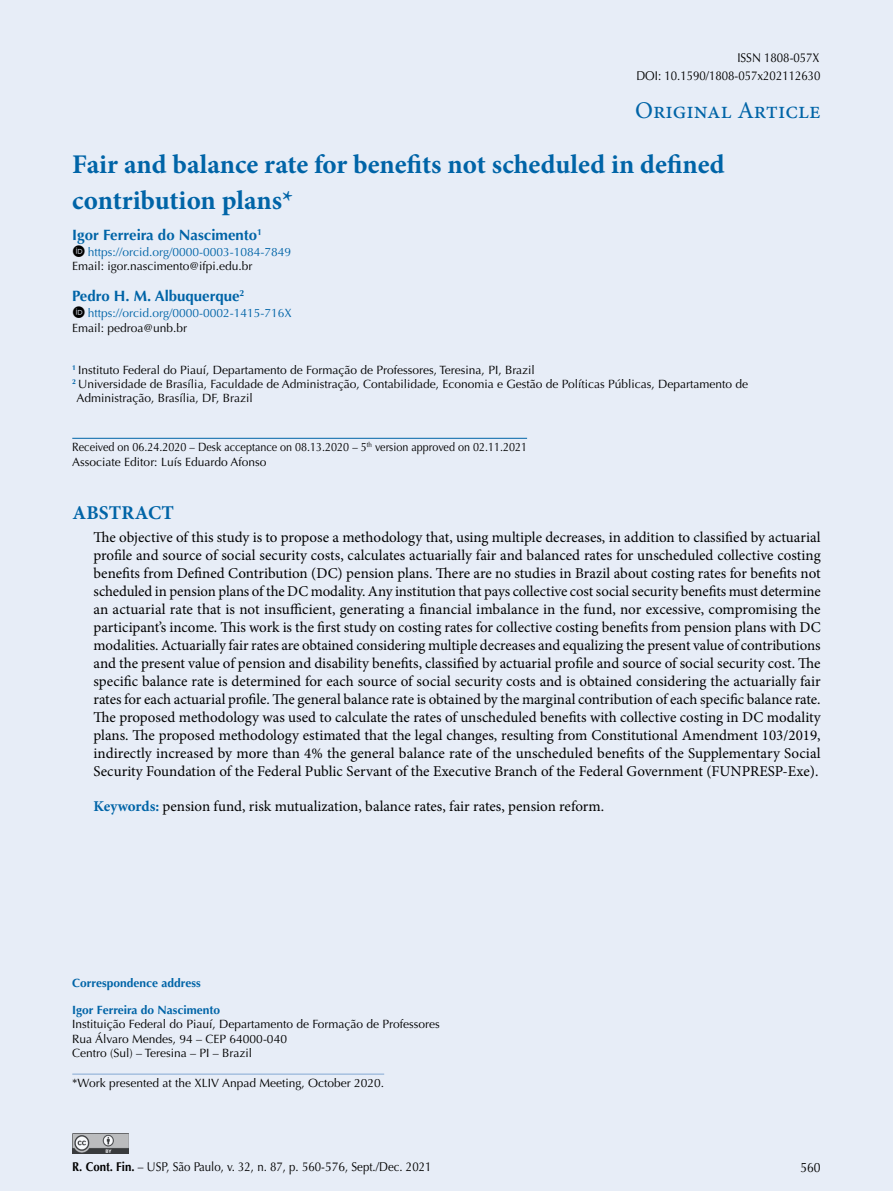
<style>
.page{position:relative;width:893px;height:1191px;background:#e7edf7}
.page>*{position:absolute;margin:0;border:0;box-sizing:border-box;transform-origin:0 0}
.t1{font:700 27px/36px "Minion Pro";color:#0064a7}
.t2{font:24px "Minion Pro";color:#0064a7}
.t3{font:700 19.5px "Minion Pro";letter-spacing:.01em;color:#0064a7}
.t4{font:15px/18px "Minion Pro";letter-spacing:-.005em;color:#000;text-align:justify}
.t5{font:700 15px "Optima LT Std";color:#0064a7}
.t6{font:13.5px "Optima LT Std";color:#000;scale:.9 1}
.t7{font:12.75px/18px "Optima LT Std";color:#000;text-align:right;scale:.9 1}
.t8{font:12px/14.4px "Optima LT Std";color:#000}
.t9{font:12px/14.4px "Optima LT Std";color:#000;scale:.9 1}
.t10{font:12px "Optima LT Std";color:#0064a7}
.t11{font:700 12px "Optima LT Std";color:#0064a7}
.s1{font-weight:700;color:#0064a7}
.s2{font-weight:700}
.s3{font-style:inherit}
</style>
<div class="page">
<img style="left:72px;top:1133px;width:56px;height:20px">
<hr style="left:72px;top:1073px;width:312px;height:1px;background:#84a9d3">
<hr style="left:72px;top:438px;width:455px;height:1px;background:#0064a7">
<p class="t7" style="left:636px;top:49px;width:206px">ISSN 1808-057X<br>DOI: 10.1590/1808-057x202112630</p>
<h2 class="t2" style="left:635px;top:94px;width:187px">Original Article</h2>
<h1 class="t1" style="left:72px;top:146px;width:654px">Fair and balance rate for benefits not scheduled in defined contribution plans*</h1>
<p class="t5" style="left:72px;top:226px;width:191px">Igor Ferreira do Nascimento<sup>1</sup></p>
<p class="t10" style="left:88px;top:245px;width:205px">https://orcid.org/0000-0003-1084-7849</p>
<p class="t8" style="left:72px;top:259px;width:182px">Email: igor.nascimento@ifpi.edu.br</p>
<p class="t5" style="left:72px;top:287px;width:174px">Pedro H. M. Albuquerque<sup>2</sup></p>
<p class="t10" style="left:88px;top:306px;width:205px">https://orcid.org/0000-0002-1415-716X</p>
<p class="t8" style="left:72px;top:320px;width:116px">Email: pedroa@unb.br</p>
<p class="t8" style="left:72px;top:362px;width:464px"><sup>1</sup> Instituto Federal do Piauí, Departamento de Formação de Professores, Teresina, PI, Brazil</p>
<p class="t8" style="left:72px;top:377px;width:677px"><sup>2</sup> Universidade de Brasília, Faculdade de Administração, Contabilidade, Economia e Gestão de Políticas Públicas, Departamento de</p>
<p class="t8" style="left:77px;top:391px;width:178px">Administração, Brasília, DF, Brazil</p>
<p class="t9" style="left:72px;top:440px;width:507px">Received on 06.24.2020 – Desk acceptance on 08.13.2020 – 5<sup>th</sup> version approved on 02.11.2021<br>Associate Editor: Luís Eduardo Afonso</p>
<h3 class="t3" style="left:72px;top:499px;width:103px">ABSTRACT</h3>
<p class="t4" style="left:94px;top:528px;width:729px">The objective of this study is to propose a methodology that, using multiple decreases, in addition to classified by actuarial profile and source of social security costs, calculates actuarially fair and balanced rates for unscheduled collective costing benefits from Defined Contribution (DC) pension plans. There are no studies in Brazil about costing rates for benefits not scheduled in pension plans of the DC modality. Any institution that pays collective cost social security benefits must determine an actuarial rate that is not insufficient, generating a financial imbalance in the fund, nor excessive, compromising the participant’s income. This work is the first study on costing rates for collective costing benefits from pension plans with DC modalities. Actuarially fair rates are obtained considering multiple decreases and equalizing the present value of contributions and the present value of pension and disability benefits, classified by actuarial profile and source of social security cost. The specific balance rate is determined for each source of social security costs and is obtained considering the actuarially fair rates for each actuarial profile. The general balance rate is obtained by the marginal contribution of each specific balance rate.<br>The proposed methodology was used to calculate the rates of unscheduled benefits with collective costing in DC modality plans. The proposed methodology estimated that the legal changes, resulting from Constitutional Amendment 103/2019, indirectly increased by more than 4% the general balance rate of the unscheduled benefits of the Supplementary Social Security Foundation of the Federal Public Servant of the Executive Branch of the Federal Government (FUNPRESP-Exe).</p>
<p class="t4" style="left:94px;top:797px;width:512px"><span class="s1">Keywords:</span> pension fund, risk mutualization, balance rates, fair rates, pension reform.</p>
<p class="t11" style="left:72px;top:975px;width:130px">Correspondence address</p>
<p class="t11" style="left:72px;top:1003px;width:149px">Igor Ferreira do Nascimento</p>
<p class="t8" style="left:72px;top:1017px;width:369px">Instituição Federal do Piauí, Departamento de Formação de Professores<br>Rua Álvaro Mendes, 94 – CEP 64000-040<br>Centro (Sul) – Teresina – PI – Brazil</p>
<p class="t8" style="left:72px;top:1076px;width:313px">*Work presented at the XLIV Anpad Meeting, October 2020.</p>
<p class="t7" style="left:72px;top:1158px;width:401px"><span class="s2">R. Cont. Fin.</span> – USP, São Paulo, v. 32, n. 87, p. 560-<span class="s3">576</span>, Sept.<span class="s3">/</span>Dec. 2021</p>
<p class="t6" style="left:800px;top:1160px;width:24px">560</p>
</div>
